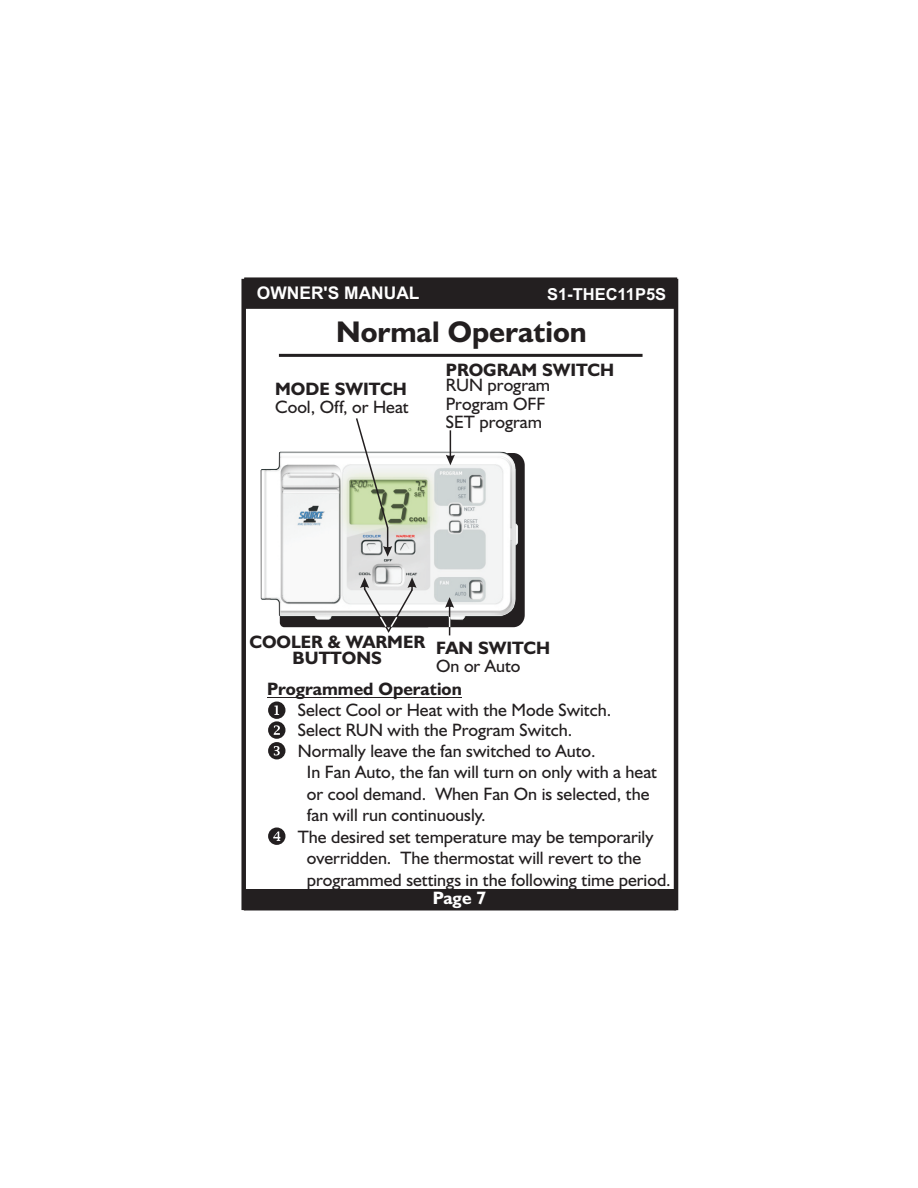
<style>
.page{position:relative;width:918px;height:1188px;background:#fff}
.page>*{position:absolute;margin:0;border:0;box-sizing:border-box;transform-origin:0 0}
.t1{font:700 30px "Humanist 521 BT";color:#231f20}
.t2{font:18px/18.5px "Humanist 521 BT";color:#231f20}
.t3{font:700 18px/15.1px "Humanist 521 BT";color:#231f20;text-align:center}
.t4{font:700 18px "Humanist 521 BT";color:#fff}
.t5{font:700 17.4px "Arial";color:#fff}
.t6{font:700 16.5px "Arial";color:#fff}
</style>
<div class="page">
<div style="left:244px;top:278px;width:433px;height:31px;background:#231f20"></div>
<div style="left:241px;top:279px;width:5px;height:631px;background:#231f20"></div>
<hr style="left:674px;top:279px;width:4px;height:631px;background:#231f20">
<div style="left:246px;top:889px;width:428px;height:21px;background:#231f20"></div>
<hr style="left:279px;top:354px;width:364px;height:3px;background:#231f20">
<hr style="left:267px;top:697px;width:195px;height:1px;background:#231f20">
<div style="left:280px;top:453px;width:152px;height:174px;background:#231f20;border-radius:5px"></div>
<div style="left:373px;top:453px;width:152px;height:174px;background:#231f20;border-radius:12px"></div>
<img style="left:261px;top:452px;width:257px;height:168px">
<svg style="left:446px;top:430px;width:9px;height:35px"></svg>
<svg style="left:445px;top:597px;width:9px;height:38px"></svg>
<svg style="left:360px;top:577px;width:57px;height:56px"></svg>
<svg style="left:356px;top:418px;width:36px;height:139px"></svg>
<div style="left:268px;top:702px;width:17px;height:17px;background:#231f20;border-radius:50%"></div>
<svg style="left:274px;top:705px;width:5px;height:10px"></svg>
<div style="left:268px;top:721px;width:17px;height:18px;background:#231f20;border-radius:50%"></div>
<svg style="left:274px;top:725px;width:6px;height:10px"></svg>
<div style="left:268px;top:742px;width:17px;height:17px;background:#231f20;border-radius:50%"></div>
<svg style="left:274px;top:746px;width:6px;height:10px"></svg>
<div style="left:268px;top:828px;width:17px;height:17px;background:#231f20;border-radius:50%"></div>
<svg style="left:273px;top:831px;width:7px;height:10px"></svg>
<p class="t5" style="left:257px;top:287px;width:164px">OWNER'S MANUAL</p>
<p class="t6" style="left:547px;top:288px;width:121px">S1-THEC11P5S</p>
<h1 class="t1" style="left:336px;top:319px;width:252px">Normal Operation</h1>
<p class="t3" style="left:275px;top:383px;width:133px">MODE SWITCH</p>
<p class="t2" style="left:275px;top:400px;width:135px">Cool, Off, or Heat</p>
<p class="t3" style="left:446px;top:363px;width:170px">PROGRAM SWITCH</p>
<p class="t2" style="left:446px;top:377px;width:106px">RUN program<br>Program OFF<br>SET program</p>
<p class="t3" style="left:250px;top:636px;width:177px">COOLER &amp; WARMER<br>BUTTONS</p>
<p class="t3" style="left:436px;top:642px;width:116px">FAN SWITCH</p>
<p class="t2" style="left:436px;top:659px;width:86px">On or Auto</p>
<p class="t3" style="left:267px;top:683px;width:196px">Programmed Operation</p>
<p class="t2" style="left:298px;top:702px;width:315px">Select Cool or Heat with the Mode Switch.</p>
<p class="t2" style="left:298px;top:743px;width:299px">Normally leave the fan switched to Auto.</p>
<p class="t2" style="left:307px;top:764px;width:352px">In Fan Auto, the fan will turn on only with a heat</p>
<p class="t2" style="left:307px;top:786px;width:344px">or cool demand. When Fan On is selected, the</p>
<p class="t2" style="left:307px;top:807px;width:180px">fan will run continuously.</p>
<p class="t2" style="left:298px;top:829px;width:357px">The desired set temperature may be temporarily</p>
<p class="t2" style="left:307px;top:850px;width:336px">overridden. The thermostat will revert to the</p>
<p class="t2" style="left:307px;top:872px;width:365px">programmed settings in the following time period.</p>
<p class="t2" style="left:298px;top:722px;width:276px">Select RUN with the Program Switch.</p>
<p class="t4" style="left:433px;top:890px;width:55px">Page 7</p>
</div>
